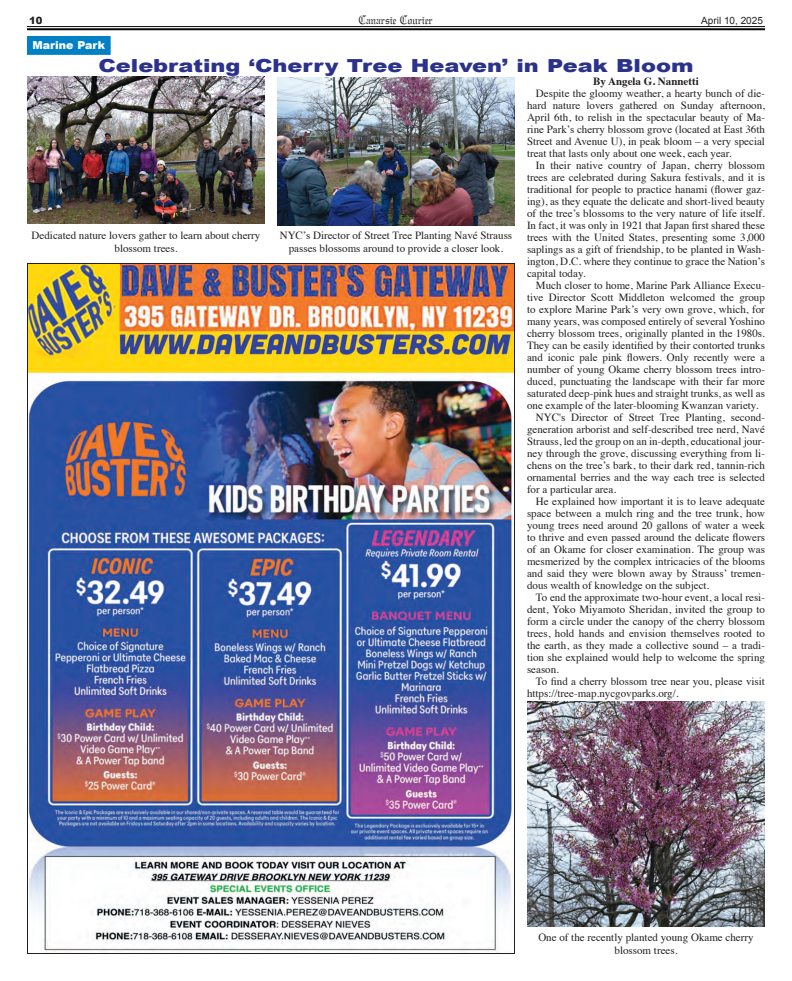
<style>
.page{position:relative;width:792px;height:981px;background:#fff}
.page>*{position:absolute;margin:0;border:0;box-sizing:border-box;transform-origin:0 0}
.t1{font:900 18px "Arial";color:#2a328c;scale:1.25 1}
.t2{font:12px "Gregorian FLF";color:#231f20}
.t3{font:11px/12px "Times";color:#231f20;text-align:center}
.t4{font:700 11px "Times";color:#231f20}
.t5{font:900 11px "Arial";color:#fff}
.t6{font:10px "Arial";color:#231f20}
.t7{font:900 10px "Arial";color:#231f20}
</style>
<div class="page">
<hr style="left:27px;top:26px;width:738px;height:1px;background:#040503">
<hr style="left:27px;top:28px;width:738px;height:2px;background:#040503">
<img style="left:29px;top:265px;width:484px;height:687px">
<div style="left:28px;top:36px;width:82px;height:18px;background:#0080c5"></div>
<div style="left:27px;top:36px;width:84px;height:19px;border:1px solid #0080c5"></div>
<img style="left:27px;top:76px;width:238px;height:148px">
<img style="left:277px;top:77px;width:238px;height:148px">
<img style="left:527px;top:702px;width:238px;height:224px">
<p class="t7" style="left:29px;top:13px;width:15px">10</p>
<p class="t2" style="left:359px;top:13px;width:76px">Canarsie Courier</p>
<p class="t6" style="left:701px;top:14px;width:63px">April 10, 2025</p>
<h1 class="t1" style="left:98px;top:53px;width:478px">Celebrating ‘Cherry Tree Heaven’ in Peak Bloom</h1>
<p class="t5" style="left:32px;top:37px;width:74px">Marine Park</p>
<p class="t4" style="left:593px;top:71px;width:107px">By Angela G. Nannetti</p>
<p class="t3" style="left:527px;top:86px;width:240px;text-align:justify;text-indent:9px">Despite the gloomy weather, a hearty bunch of die&shy;hard nature lovers gathered on Sunday afternoon, April 6th, to relish in the spectacular beauty of Ma&shy;rine Park’s cherry blossom grove (located at East 36th Street and Avenue U), in peak bloom – a very special treat that lasts only about one week, each year.</p>
<p class="t3" style="left:527px;top:158px;width:240px;text-align:justify;text-indent:9px">In their native country of Japan, cherry blossom trees are celebrated during Sakura festivals, and it is traditional for people to practice hanami (flower gaz&shy;ing), as they equate the delicate and short-lived beauty of the tree’s blossoms to the very nature of life itself.<br>In fact, it was only in 1921 that Japan first shared these trees with the United States, presenting some 3,000 saplings as a gift of friendship, to be planted in Wash&shy;ington, D.C. where they continue to grace the Nation’s capital today.</p>
<p class="t3" style="left:536px;top:278px;width:230px">Much closer to home, Marine Park Alliance Execu-</p>
<p class="t3" style="left:527px;top:290px;width:239px">tive Director Scott Middleton welcomed the group</p>
<p class="t3" style="left:527px;top:302px;width:239px">to explore Marine Park’s very own grove, which, for</p>
<p class="t3" style="left:527px;top:314px;width:240px">many years, was composed entirely of several Yoshino</p>
<p class="t3" style="left:527px;top:326px;width:240px">cherry blossom trees, originally planted in the 1980s.</p>
<p class="t3" style="left:527px;top:338px;width:240px">They can be easily identified by their contorted trunks</p>
<p class="t3" style="left:527px;top:350px;width:240px">and iconic pale pink flowers. Only recently were a</p>
<p class="t3" style="left:527px;top:362px;width:240px">number of young Okame cherry blossom trees intro-</p>
<p class="t3" style="left:527px;top:374px;width:240px">duced, punctuating the landscape with their far more</p>
<p class="t3" style="left:527px;top:386px;width:240px">saturated deep-pink hues and straight trunks, as well as</p>
<p class="t3" style="left:527px;top:398px;width:233px">one example of the later-blooming Kwanzan variety.</p>
<p class="t3" style="left:536px;top:410px;width:231px">NYC's Director of Street Tree Planting, second-</p>
<p class="t3" style="left:527px;top:422px;width:240px">generation arborist and self-described tree nerd, Navé</p>
<p class="t3" style="left:527px;top:434px;width:239px">Strauss, led the group on an in-depth, educational jour-</p>
<p class="t3" style="left:527px;top:446px;width:240px">ney through the grove, discussing everything from li-</p>
<p class="t3" style="left:527px;top:458px;width:240px">chens on the tree’s bark, to their dark red, tannin-rich</p>
<p class="t3" style="left:527px;top:470px;width:240px">ornamental berries and the way each tree is selected</p>
<p class="t3" style="left:527px;top:482px;width:91px">for a particular area.</p>
<p class="t3" style="left:536px;top:494px;width:231px">He explained how important it is to leave adequate</p>
<p class="t3" style="left:527px;top:506px;width:240px">space between a mulch ring and the tree trunk, how</p>
<p class="t3" style="left:527px;top:518px;width:240px">young trees need around 20 gallons of water a week</p>
<p class="t3" style="left:527px;top:530px;width:239px">to thrive and even passed around the delicate flowers</p>
<p class="t3" style="left:527px;top:542px;width:240px">of an Okame for closer examination. The group was</p>
<p class="t3" style="left:527px;top:554px;width:240px">mesmerized by the complex intricacies of the blooms</p>
<p class="t3" style="left:527px;top:566px;width:240px">and said they were blown away by Strauss’ tremen-</p>
<p class="t3" style="left:527px;top:578px;width:184px">dous wealth of knowledge on the subject.</p>
<p class="t3" style="left:536px;top:590px;width:231px">To end the approximate two-hour event, a local resi-</p>
<p class="t3" style="left:527px;top:602px;width:240px">dent, Yoko Miyamoto Sheridan, invited the group to</p>
<p class="t3" style="left:527px;top:614px;width:240px">form a circle under the canopy of the cherry blossom</p>
<p class="t3" style="left:527px;top:626px;width:240px">trees, hold hands and envision themselves rooted to</p>
<p class="t3" style="left:527px;top:638px;width:240px">the earth, as they made a collective sound – a tradi-</p>
<p class="t3" style="left:527px;top:650px;width:240px">tion she explained would help to welcome the spring</p>
<p class="t3" style="left:527px;top:662px;width:34px">season.</p>
<p class="t3" style="left:536px;top:674px;width:231px">To find a cherry blossom tree near you, please visit</p>
<p class="t3" style="left:527px;top:686px;width:153px">https://tree-map.nycgovparks.org/.</p>
<p class="t3" style="left:32px;top:228px;width:230px;line-height:13.2px">Dedicated nature lovers gather to learn about cherry blossom trees.</p>
<p class="t3" style="left:280px;top:228px;width:234px;line-height:13.2px">NYC’s Director of Street Tree Planting Navé Strauss passes blossoms around to provide a closer look.</p>
<p class="t3" style="left:538px;top:930px;width:217px;line-height:13.2px">One of the recently planted young Okame cherry blossom trees.</p>
</div>
